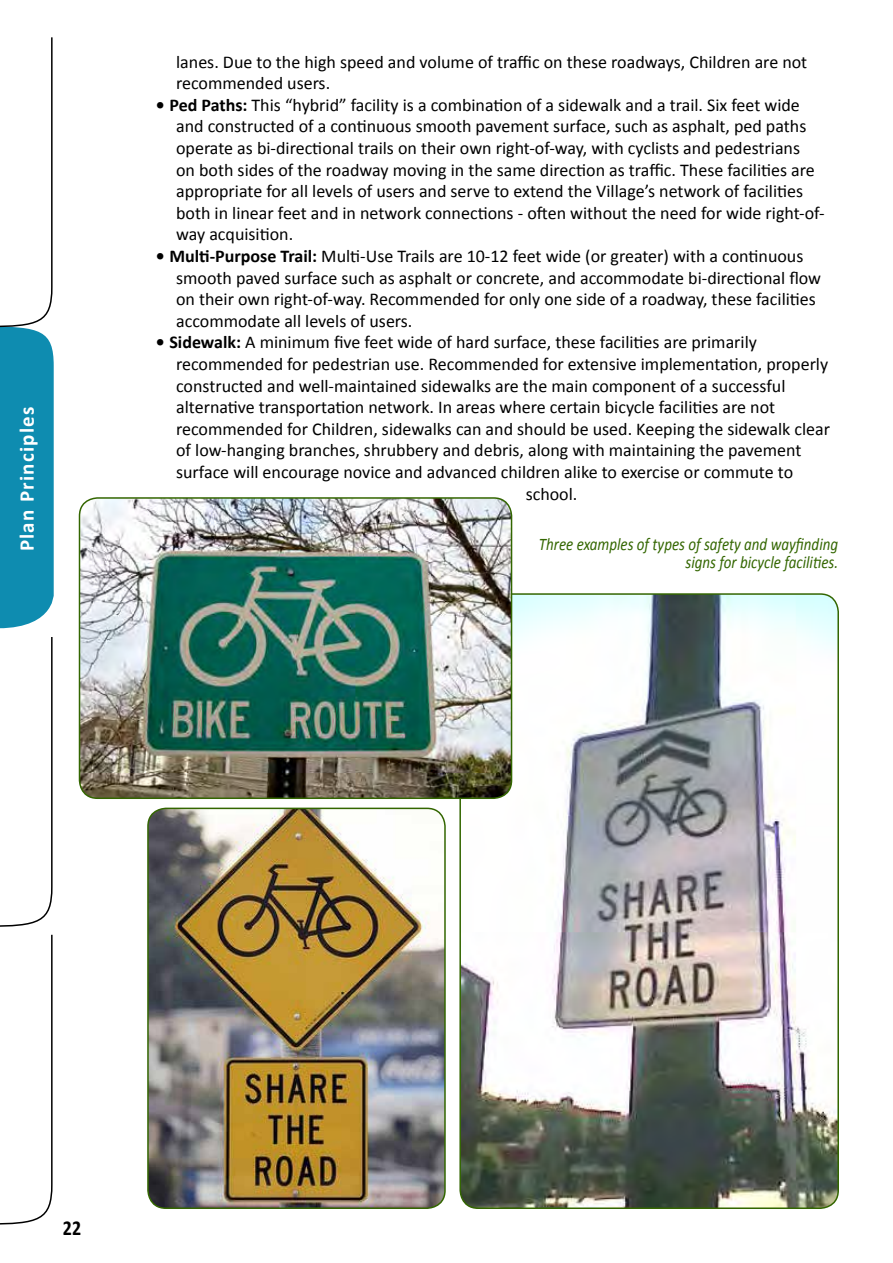
<style>
.page{position:relative;width:893px;height:1263px;background:#fff}
.page>*{position:absolute;margin:0;border:0;box-sizing:border-box;transform-origin:0 0}
.t1{font:700 21.3px "Calibri";color:#000;scale:.85 1}
.Head_3{font:700 21px "Calibri";letter-spacing:.06em;color:#fff}
.t2{font:18px/21.6px "Calibri";color:#000}
.t3{font:italic 17.7px/18px "Calibri";color:#360;text-align:right;scale:.85 1}
.s1{font-weight:700}
</style>
<div class="page">
<svg style="left:0;top:37px;width:54px;height:1188px"></svg>
<img style="left:148px;top:808px;width:297px;height:400px">
<div style="left:147px;top:808px;width:299px;height:401px;border:2px solid #360;border-radius:18px"></div>
<img style="left:462px;top:594px;width:376px;height:614px">
<div style="left:459px;top:593px;width:380px;height:616px;border:2px solid #360;border-radius:18px"></div>
<img style="left:80px;top:498px;width:432px;height:300px">
<div style="left:79px;top:497px;width:433px;height:302px;border:2px solid #360;border-radius:18px"></div>
<p class="Head_3" style="left:13px;top:551px;width:146px;rotate:-90deg">Plan Principles</p>
<p class="t2" style="left:176px;top:51px;width:633px">lanes. Due to the high speed and volume of traffic on these roadways, Children are not recommended users.</p>
<p class="t2" style="left:176px;top:94px;width:650px;text-indent:-20px"><span class="s1">• Ped Paths:</span> This “hybrid” facility is a combination of a sidewalk and a trail. Six feet wide and constructed of a continuous smooth pavement surface, such as asphalt, ped paths operate as bi-directional trails on their own right-of-way, with cyclists and pedestrians<br>on both sides of the roadway moving in the same direction as traffic. These facilities are appropriate for all levels of users and serve to extend the Village’s network of facilities both in linear feet and in network connections - often without the need for wide right-of&shy;way acquisition.</p>
<p class="t2" style="left:176px;top:245px;width:646px;text-indent:-20px"><span class="s1">• Multi-Purpose Trail:</span> Multi-Use Trails are 10-12 feet wide (or greater) with a continuous smooth paved surface such as asphalt or concrete, and accommodate bi-directional flow on their own right-of-way. Recommended for only one side of a roadway, these facilities accommodate all levels of users.</p>
<p class="t2" style="left:156px;top:332px;width:603px"><span class="s1">• Sidewalk:</span> A minimum five feet wide of hard surface, these facilities are primarily</p>
<p class="t2" style="left:176px;top:353px;width:654px">recommended for pedestrian use. Recommended for extensive implementation, properly</p>
<p class="t2" style="left:176px;top:375px;width:611px">constructed and well-maintained sidewalks are the main component of a successful</p>
<p class="t2" style="left:176px;top:396px;width:601px">alternative transportation network. In areas where certain bicycle facilities are not</p>
<p class="t2" style="left:176px;top:418px;width:655px">recommended for Children, sidewalks can and should be used. Keeping the sidewalk clear</p>
<p class="t2" style="left:176px;top:440px;width:627px">of low-hanging branches, shrubbery and debris, along with maintaining the pavement</p>
<p class="t2" style="left:176px;top:461px;width:618px">surface will encourage novice and advanced children alike to exercise or commute to</p>
<p class="t2" style="left:526px;top:483px;width:53px">school.</p>
<p class="t3" style="left:539px;top:534px;width:354px">Three examples of types of safety and wayfinding signs for bicycle facilities.</p>
<p class="t1" style="left:63px;top:1214px;width:23px">22</p>
</div>
